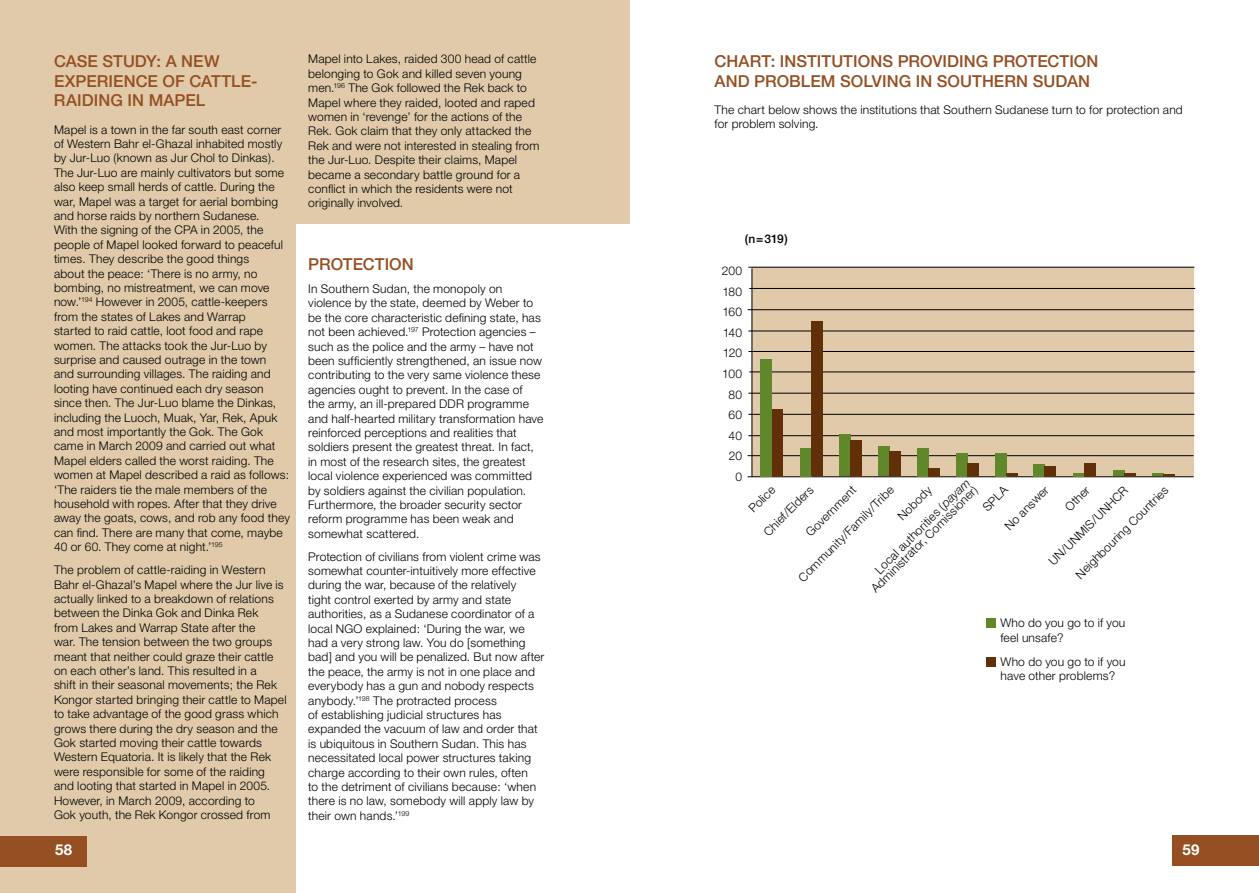
<style>
.page{position:relative;width:1259px;height:893px;background:#fff}
.page>*{position:absolute;margin:0;border:0;box-sizing:border-box;transform-origin:0 0}
.t1{font:500 16.5px/19.8px "Helvetica Neue";color:#954f22}
.t2{font:700 15px "Helvetica Neue";color:#fff}
.t3{font:300 12px/14.4px "Helvetica Neue";letter-spacing:.015em;color:#000}
.t4{font:500 12px "Helvetica Neue";color:#000}
.s1{font-style:italic}
</style>
<div class="page">
<div style="left:0;top:208px;width:296px;height:685px;background:#e0caaa"></div>
<div style="left:0;top:0;width:629px;height:224px;background:#e0caaa"></div>
<div style="left:1172px;top:835px;width:87px;height:30px;background:#954f22"></div>
<div style="left:0;top:836px;width:86px;height:31px;background:#954f22"></div>
<div style="left:986px;top:618px;width:10px;height:10px;background:#608729"></div>
<div style="left:986px;top:657px;width:10px;height:10px;background:#623008"></div>
<div style="left:752px;top:267px;width:442px;height:210px;background:#e0caaa;border:2px solid #e0caaa"></div>
<hr style="left:747px;top:476px;width:446px;height:1px;background:#000">
<hr style="left:748px;top:267px;width:446px;height:1px;background:#000">
<hr style="left:749px;top:288px;width:446px;height:1px;background:#000">
<hr style="left:747px;top:309px;width:446px;height:1px;background:#000">
<hr style="left:748px;top:331px;width:446px;height:1px;background:#000">
<hr style="left:748px;top:351px;width:446px;height:1px;background:#000">
<hr style="left:749px;top:372px;width:446px;height:1px;background:#000">
<hr style="left:748px;top:393px;width:446px;height:1px;background:#000">
<hr style="left:748px;top:414px;width:446px;height:1px;background:#000">
<hr style="left:748px;top:435px;width:446px;height:1px;background:#000">
<hr style="left:747px;top:455px;width:446px;height:1px;background:#000">
<hr style="left:751px;top:268px;width:1px;height:209px;background:#000">
<div style="left:771px;top:409px;width:11px;height:67px;background:#623008"></div>
<div style="left:800px;top:448px;width:11px;height:28px;background:#608729"></div>
<div style="left:811px;top:322px;width:11px;height:154px;background:#623008"></div>
<div style="left:839px;top:434px;width:11px;height:42px;background:#608729"></div>
<div style="left:850px;top:440px;width:11px;height:36px;background:#623008"></div>
<div style="left:878px;top:446px;width:12px;height:30px;background:#608729"></div>
<div style="left:889px;top:451px;width:11px;height:25px;background:#623008"></div>
<div style="left:917px;top:448px;width:11px;height:28px;background:#608729"></div>
<div style="left:928px;top:468px;width:11px;height:8px;background:#623008"></div>
<div style="left:956px;top:453px;width:11px;height:23px;background:#608729"></div>
<div style="left:967px;top:463px;width:11px;height:13px;background:#623008"></div>
<div style="left:995px;top:453px;width:11px;height:23px;background:#608729"></div>
<svg style="left:1006px;top:474px;width:11px;height:2px"></svg>
<div style="left:1033px;top:464px;width:11px;height:12px;background:#608729"></div>
<div style="left:1044px;top:466px;width:11px;height:10px;background:#623008"></div>
<svg style="left:1073px;top:473px;width:11px;height:3px"></svg>
<div style="left:1084px;top:463px;width:11px;height:13px;background:#623008"></div>
<div style="left:1113px;top:470px;width:11px;height:6px;background:#608729"></div>
<svg style="left:1124px;top:474px;width:11px;height:2px"></svg>
<svg style="left:1152px;top:474px;width:22px;height:2px"></svg>
<div style="left:760px;top:359px;width:11px;height:117px;background:#608729"></div>
<h1 class="t1" style="left:54px;top:51px;width:167px">CASE STUDY: A NEW<br>EXPER</h1>
<h1 class="t1" style="left:54px;top:71px;width:205px;text-indent:55px">IENCE OF CATTLE-<br>RAIDING IN MAPE</h1>
<h1 class="t1" style="left:196px;top:91px;width:11px">L</h1>
<p class="t3" style="left:54px;top:122px;width:237px">Mapel is a town in the far south east corner of Western Bahr el-Ghazal inhabited mostly by Jur-Luo (known as Jur Chol to Dinkas).<br>The Jur-Luo are mainly cultivators but some also keep small herds of cattle. During the war, Mapel was a target for aerial bombing and horse raids by northern Sudanese.<br>With the signing of the CPA in 2005, the people of Mapel looked forward to peaceful times. They describe the good things<br>about the peace: ‘There is no army, no bombing, no mistreatment, we can move now.’<sup>194</sup> However in 2005, cattle-keepers from the states of Lakes and Warrap<br>started to raid cattle, loot food and rape women. The attacks took the Jur-Luo by surprise and caused outrage in the town<br>and surrounding villages. The raiding and looting have continued each dry season since then. The Jur-Luo blame the Dinkas, including the Luoch, Muak, Yar, Rek, Apuk and most importantly the Gok. The Gok came in March 2009 and carried out what Mapel elders called the worst raiding. The women at Mapel described a raid as follows: ‘The raiders tie the male members of the household with ropes. After that they drive away the goats, cows, and rob any food they can find. There are many that come, maybe 40 or 60. They come at night.’<sup>195</sup></p>
<p class="t3" style="left:54px;top:562px;width:234px">The problem of cattle-raiding in Western Bahr el-Ghazal’s Mapel where the Jur live is actually linked to a breakdown of relations between the Dinka Gok and Dinka Rek<br>from Lakes and Warrap State after the<br>war. The tension between the two groups meant that neither could graze their cattle on each other’s land. This resulted in a<br>shift in their seasonal movements; the Rek Kongor started bringing their cattle to Mapel to take advantage of the good grass which grows there during the dry season and the Gok started moving their cattle towards Western Equatoria. It is likely that the Rek were responsible for some of the raiding and looting that started in Mapel in 2005.<br>However, in March 2009, according to<br>Gok youth, the Rek Kongor crossed from</p>
<p class="t2" style="left:55px;top:841px;width:19px">58</p>
<p class="t3" style="left:308px;top:52px;width:233px">Mapel into Lakes, raided 300 head of cattle belonging to Gok and killed seven young men.<sup>196</sup> The Gok followed the Rek back to Mapel where they raided, looted and raped women in ‘revenge’ for the actions of the Rek. Gok claim that they only attacked the Rek and were not interested in stealing from the Jur-Luo. Despite their claims, Mapel became a secondary battle ground for a conflict in which the residents were not originally involved.</p>
<h1 class="t1" style="left:308px;top:254px;width:107px">PROTECTIO N</h1>
<p class="t3" style="left:308px;top:281px;width:237px">In Southern Sudan, the monopoly on violence by the state, deemed by Weber to be the core characteristic defining state, has not been achieved.<sup>197</sup> Protection agencies – such as the police and the army – have not been sufficiently strengthened, an issue now contributing to the very same violence these agencies ought to prevent. In the case of<br>the army, an ill-prepared DDR programme and half-hearted military transformation have reinforced perceptions and realities that soldiers present the greatest threat. In fact, in most of the research sites, the greatest local violence experienced was committed by soldiers against the civilian population.<br>Furthermore, the broader security sector reform programme has been weak and somewhat scattered.</p>
<p class="t3" style="left:308px;top:549px;width:238px">Protection of civilians from violent crime was somewhat counter-intuitively more effective during the war, because of the relatively<br>tight control exerted by army and state authorities, as a Sudanese coordinator of a local NGO explained: ‘During the war, we had a very strong law. You do [something bad] and you will be penalized. But now after the peace, the army is not in one place and everybody has a gun and nobody respects anybody.’<sup>198</sup> The protracted process<br>of establishing judicial structures has expanded the vacuum of law and order that is ubiquitous in Southern Sudan. This has necessitated local power structures taking charge according to their own rules, often<br>to the detriment of civilians because: ‘when there is no law, somebody will apply law by their own hands.’<sup>199</sup></p>
<h1 class="t1" style="left:714px;top:51px;width:196px">CHART: INSTITUTIO NS PRO</h1>
<h1 class="t1" style="left:932px;top:51px;width:73px">VIDING PRO</h1>
<h1 class="t1" style="left:1027px;top:51px;width:72px">TECTIO N</h1>
<h1 class="t1" style="left:714px;top:71px;width:52px">AND PRO</h1>
<h1 class="t1" style="left:789px;top:71px;width:302px">BLEM SOLVING IN SOUTHERN SUDAN</h1>
<p class="t3" style="left:714px;top:102px;width:470px">The chart below shows the institutions that Southern Sudanese turn to for protection and for problem solving.</p>
<p class="t4" style="left:744px;top:232px;width:45px">(N=319)</p>
<p class="t3" style="left:721px;top:263px;width:22px">200</p>
<p class="t3" style="left:722px;top:284px;width:21px">180</p>
<p class="t3" style="left:722px;top:305px;width:21px">160</p>
<p class="t3" style="left:722px;top:325px;width:21px">140</p>
<p class="t3" style="left:723px;top:346px;width:21px">120</p>
<p class="t3" style="left:722px;top:366px;width:21px">100</p>
<p class="t3" style="left:728px;top:387px;width:15px">80</p>
<p class="t3" style="left:728px;top:407px;width:15px">60</p>
<p class="t3" style="left:728px;top:428px;width:15px">40</p>
<p class="t3" style="left:728px;top:449px;width:15px">20</p>
<p class="t3" style="left:735px;top:469px;width:8px">0</p>
<p class="t3" style="left:853px;top:548px;width:130px;line-height:22px;text-indent:54px;rotate:-45deg">Nobody<br>Local authorities (<span class="s1">payam</span></p>
<p class="t3" style="left:962px;top:486px;width:31px;line-height:21.5px;text-indent:-136px;rotate:-45deg">Administrator, Comissioner)<br>SPLA</p>
<p class="t3" style="left:1045px;top:558px;width:108px;rotate:-45deg">UN/UNMIS/UNHCR</p>
<p class="t3" style="left:802px;top:529px;width:67px;rotate:-45deg">Government</p>
<p class="t3" style="left:1001px;top:523px;width:58px;rotate:-45deg">No answer</p>
<p class="t3" style="left:1061px;top:504px;width:31px;rotate:-45deg">Other</p>
<p class="t3" style="left:745px;top:505px;width:33px;rotate:-45deg">Police</p>
<p class="t3" style="left:795px;top:574px;width:131px;rotate:-45deg">Community/Family/Tribe</p>
<p class="t3" style="left:1072px;top:571px;width:127px;rotate:-45deg">Neighbouring Countries</p>
<p class="t3" style="left:760px;top:528px;width:66px;rotate:-45deg">Chief/Elders</p>
<p class="t3" style="left:1000px;top:616px;width:126px">Who do you go to if you feel unsafe?</p>
<p class="t3" style="left:1000px;top:654px;width:126px">Who do you go to if you have other problems?</p>
<p class="t2" style="left:1182px;top:841px;width:19px">59</p>
</div>
